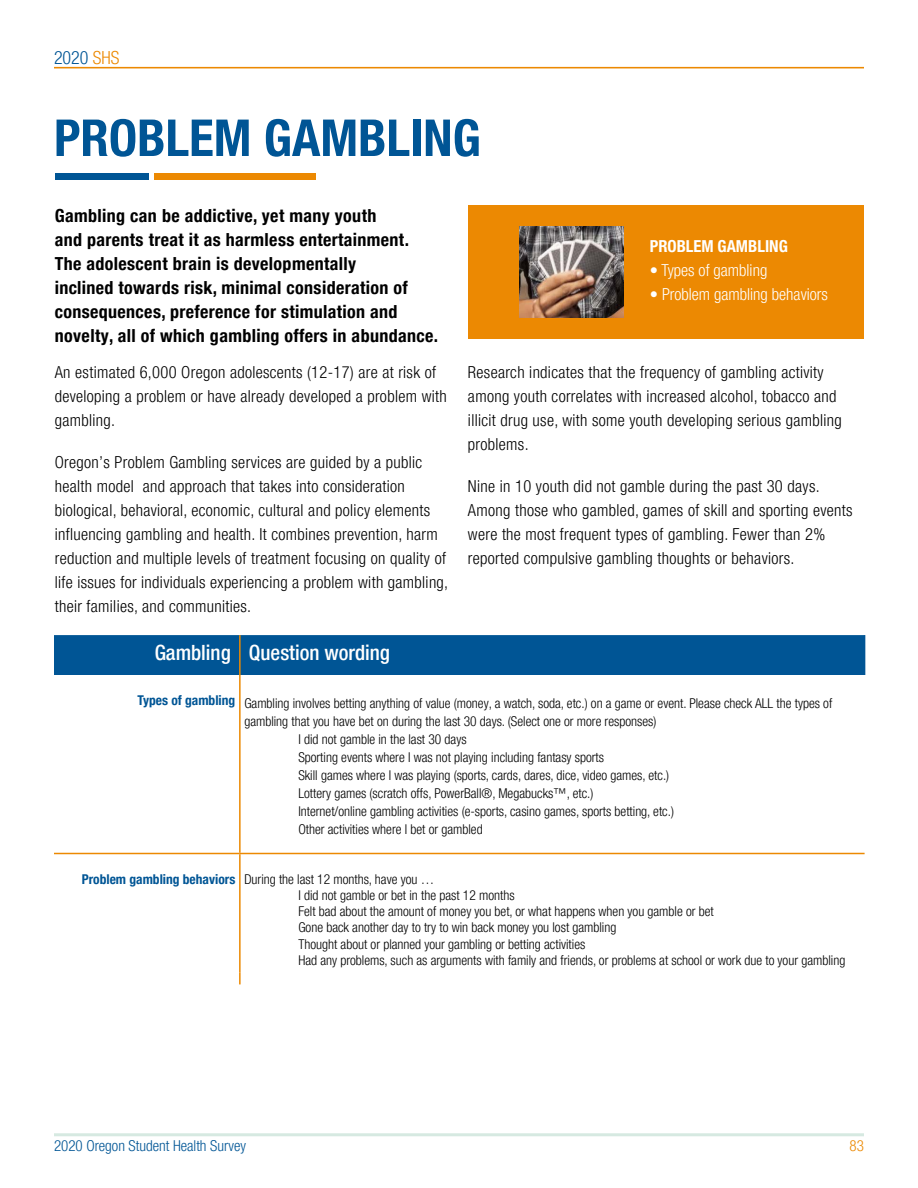
<style>
.page{position:relative;width:918px;height:1188px;background:#fff}
.page>*{position:absolute;margin:0;border:0;box-sizing:border-box;transform-origin:0 0}
.t1{font:700 condensed 51px "Helvetica Neue LT Pro";color:#005595}
.t2{font:500 condensed 21px "Helvetica Neue LT Pro";color:#fff}
.t3{font:700 condensed 18px/24px "Helvetica Neue LT Pro";letter-spacing:.02em;color:#000}
.t4{font:300 condensed 18px "Helvetica Neue LT Pro";color:#005595}
.t5{font:300 condensed 16.5px/24px "Helvetica Neue LT Pro";letter-spacing:.02em;color:#000}
.t6{font:300 condensed 16.5px "Helvetica Neue LT Pro";color:#fff}
.t7{font:700 condensed 16.5px "Helvetica Neue LT Pro";color:#fff}
.t8{font:300 condensed 15px "Helvetica Neue LT Pro";color:#005595}
.t9{font:300 condensed 15px "Helvetica Neue LT Pro";color:#ec8902}
.t10{font:300 condensed 13.5px/16.2px "Helvetica Neue LT Pro";color:#000}
.s1{color:#ec8902}
.s2{font-weight:700;color:#005595}
</style>
<div class="page">
<hr style="left:54px;top:1133px;width:810px;height:3px;background:#d6e9e1">
<div style="left:55px;top:173px;width:93px;height:7px;background:#005595"></div>
<div style="left:154px;top:173px;width:162px;height:7px;background:#ec8902"></div>
<div style="left:468px;top:205px;width:396px;height:133px;background:#ec8902"></div>
<img style="left:519px;top:226px;width:104px;height:91px">
<div style="left:54px;top:635px;width:810px;height:40px;background:#005595"></div>
<hr style="left:239px;top:675px;width:2px;height:178px;background:#ec8902">
<hr style="left:239px;top:854px;width:2px;height:118px;background:#ec8902">
<svg style="left:239px;top:972px;width:2px;height:12px"></svg>
<hr style="left:239px;top:635px;width:2px;height:40px;background:#ec8902">
<hr style="left:864px;top:635px;width:1px;height:40px;background:#005595">
<hr style="left:54px;top:853px;width:186px;height:1px;background:#ec8902">
<hr style="left:240px;top:853px;width:625px;height:1px;background:#ec8902">
<hr style="left:54px;top:67px;width:810px;height:1px;background:#ec8902">
<h3 class="t4" style="left:54px;top:47px;width:67px">2020 <span class="s1">SHS</span></h3>
<h1 class="t1" style="left:54px;top:107px;width:428px">PROBLEM GAMBLING</h1>
<p class="t3" style="left:55px;top:204px;width:385px">Gambling can be addictive, yet many youth<br>and parents treat it as harmless entertainment.<br>The adolescent brain is developmentally<br>inclined towards risk, minimal consideration of consequences, preference for stimulation and novelty, all of which gambling offers in abundance.</p>
<p class="t5" style="left:55px;top:360px;width:394px">An estimated 6,000 Oregon adolescents (12-17) are at risk of developing a problem or have already developed a problem with gambling.</p>
<p class="t5" style="left:55px;top:450px;width:395px">Oregon’s Problem Gambling services are guided by a public health model and approach that takes into consideration biological, behavioral, economic, cultural and policy elements influencing gambling and health. It combines prevention, harm reduction and multiple levels of treatment focusing on quality of life issues for individuals experiencing a problem with gambling, their families, and communities.</p>
<p class="t7" style="left:650px;top:236px;width:140px">PROBLEM GAMBLING</p>
<p class="t6" style="left:650px;top:261px;width:119px">• Types of gambling</p>
<p class="t6" style="left:650px;top:285px;width:180px">• Problem gambling behaviors</p>
<p class="t5" style="left:468px;top:360px;width:375px">Research indicates that the frequency of gambling activity among youth correlates with increased alcohol, tobacco and illicit drug use, with some youth developing serious gambling problems.</p>
<p class="t5" style="left:468px;top:474px;width:386px">Nine in 10 youth did not gamble during the past 30 days.<br>Among those who gambled, games of skill and sporting events were the most frequent types of gambling. Fewer than 2% reported compulsive gambling thoughts or behaviors.</p>
<h2 class="t2" style="left:155px;top:640px;width:237px">Gambling Question wording</h2>
<p class="t10" style="left:137px;top:695px;width:696px"><sup>Types</sup> <sup>of</sup> <sup>gambling</sup> Gambling involves betting anything of value (money, a watch, soda, etc.) on a game or event. Please check ALL the types of</p>
<p class="t10" style="left:244px;top:713px;width:414px">gambling that you have bet on during the last 30 days. (Select one or more responses)</p>
<p class="t10" style="left:298px;top:731px;width:170px">I did not gamble in the last 30 days</p>
<p class="t10" style="left:298px;top:749px;width:307px">Sporting events where I was not playing including fantasy sports</p>
<p class="t10" style="left:298px;top:767px;width:372px">Skill games where I was playing (sports, cards, dares, dice, video games, etc.)</p>
<p class="t10" style="left:298px;top:785px;width:297px">Lottery games (scratch offs, PowerBall®, Megabucks™, etc.)</p>
<p class="t10" style="left:298px;top:803px;width:377px">Internet/online gambling activities (e-sports, casino games, sports betting, etc.)</p>
<p class="t10" style="left:298px;top:821px;width:186px">Other activities where I bet or gambled</p>
<p class="t10" style="left:298px;top:871px;width:548px;text-indent:-217px"><span class="s2">Problem gambling behaviors</span> During the last 12 months, have you …<br>I did not gamble or bet in the past 12 months<br>Felt bad about the amount of money you bet, or what happens when you gamble or bet<br>Gone back another day to try to win back money you lost gambling<br>Thought about or planned your gambling or betting activities<br>Had any problems, such as arguments with family and friends, or problems at school or work due to your gambling</p>
<p class="t8" style="left:54px;top:1137px;width:194px">2020 Oregon Student Health Survey</p>
<p class="t9" style="left:850px;top:1137px;width:16px">83</p>
</div>
